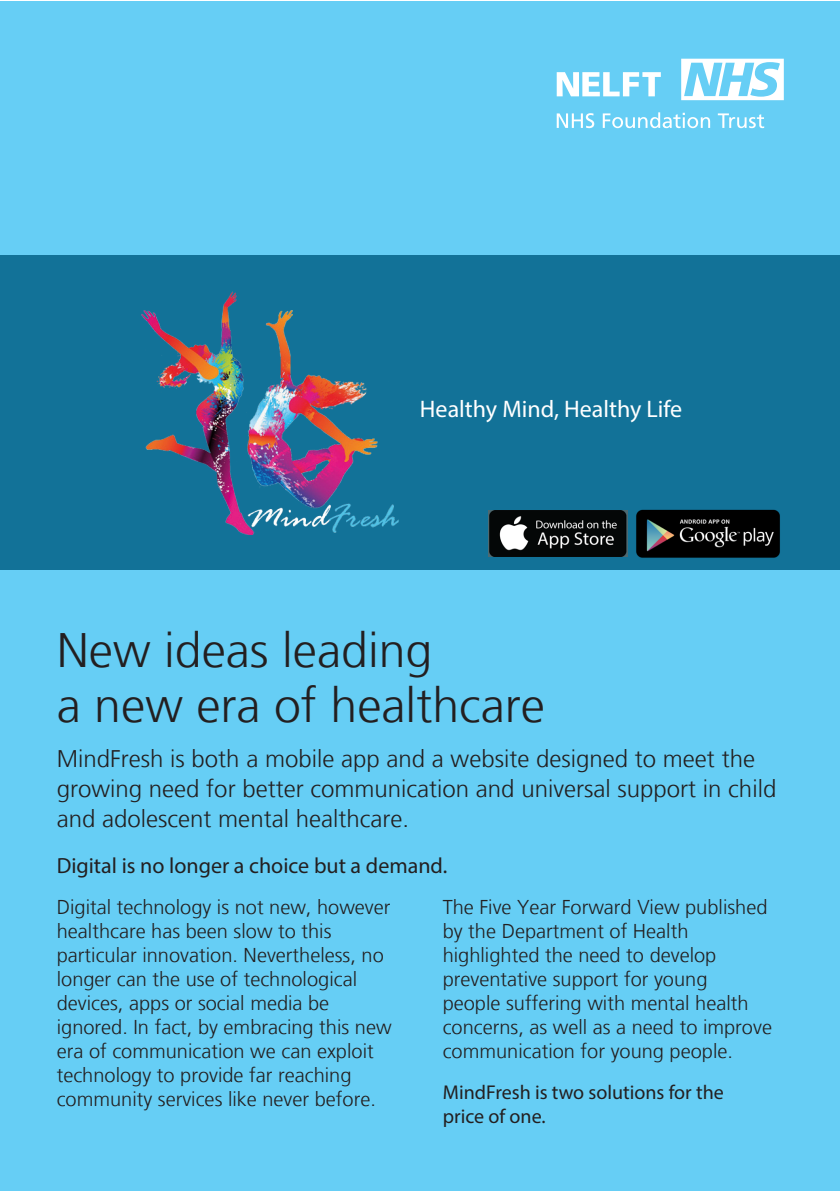
<style>
.page{position:relative;width:840px;height:1191px;background:#fff}
.page>*{position:absolute;margin:0;border:0;box-sizing:border-box;transform-origin:0 0}
.t1{font:300 48.2px/54.8px "Frutiger LT";color:#231f20}
.t2{font:300 24px/30px "Frutiger LT";color:#231f20}
.t3{font:24px "Myriad Pro";color:#fff}
.t4{font:22px "Myriad Pro";color:#231f20}
.t5{font:300 20px/24px "Frutiger LT";color:#231f20}
.t6{font:20px/24px "Myriad Pro";color:#231f20}
</style>
<div class="page">
<div style="left:0;top:1px;width:839px;height:271px;background:#66cef5"></div>
<div style="left:0;top:570px;width:839px;height:621px;background:#66cef5"></div>
<svg style="left:556px;top:72px;width:104px;height:24px"></svg>
<svg style="left:556px;top:113px;width:38px;height:15px"></svg>
<svg style="left:602px;top:112px;width:107px;height:16px"></svg>
<svg style="left:717px;top:113px;width:46px;height:15px"></svg>
<svg style="left:681px;top:59px;width:102px;height:41px"></svg>
<div style="left:0;top:255px;width:839px;height:315px;background:#127298"></div>
<img style="left:141px;top:291px;width:258px;height:244px">
<img style="left:636px;top:509px;width:144px;height:49px">
<img style="left:488px;top:510px;width:139px;height:47px">
<p class="t3" style="left:420px;top:394px;width:264px">Healthy Mind, Healthy Life</p>
<p class="t1" style="left:57px;top:624px;width:489px">New ideas leading<br>a new era of healthcare</p>
<p class="t2" style="left:57px;top:743px;width:720px">MindFresh is both a mobile app and a website designed to meet the growing need for better communication and universal support in child and adolescent mental healthcare.</p>
<p class="t4" style="left:57px;top:852px;width:392px">Digital is no longer a choice but a demand.</p>
<p class="t5" style="left:57px;top:895px;width:336px">Digital technology is not new, however healthcare has been slow to this particular innovation. Nevertheless, no longer can the use of technological devices, apps or social media be ignored. In fact, by embracing this new era of communication we can exploit technology to provide far reaching community services like never before.</p>
<p class="t5" style="left:442px;top:895px;width:330px">The Five Year Forward View published by the Department of Health highlighted the need to develop preventative support for young<br>people suffering with mental health concerns, as well as a need to improve communication for young people.</p>
<p class="t6" style="left:442px;top:1080px;width:282px">MindFresh is two solutions for the price of one.</p>
</div>
